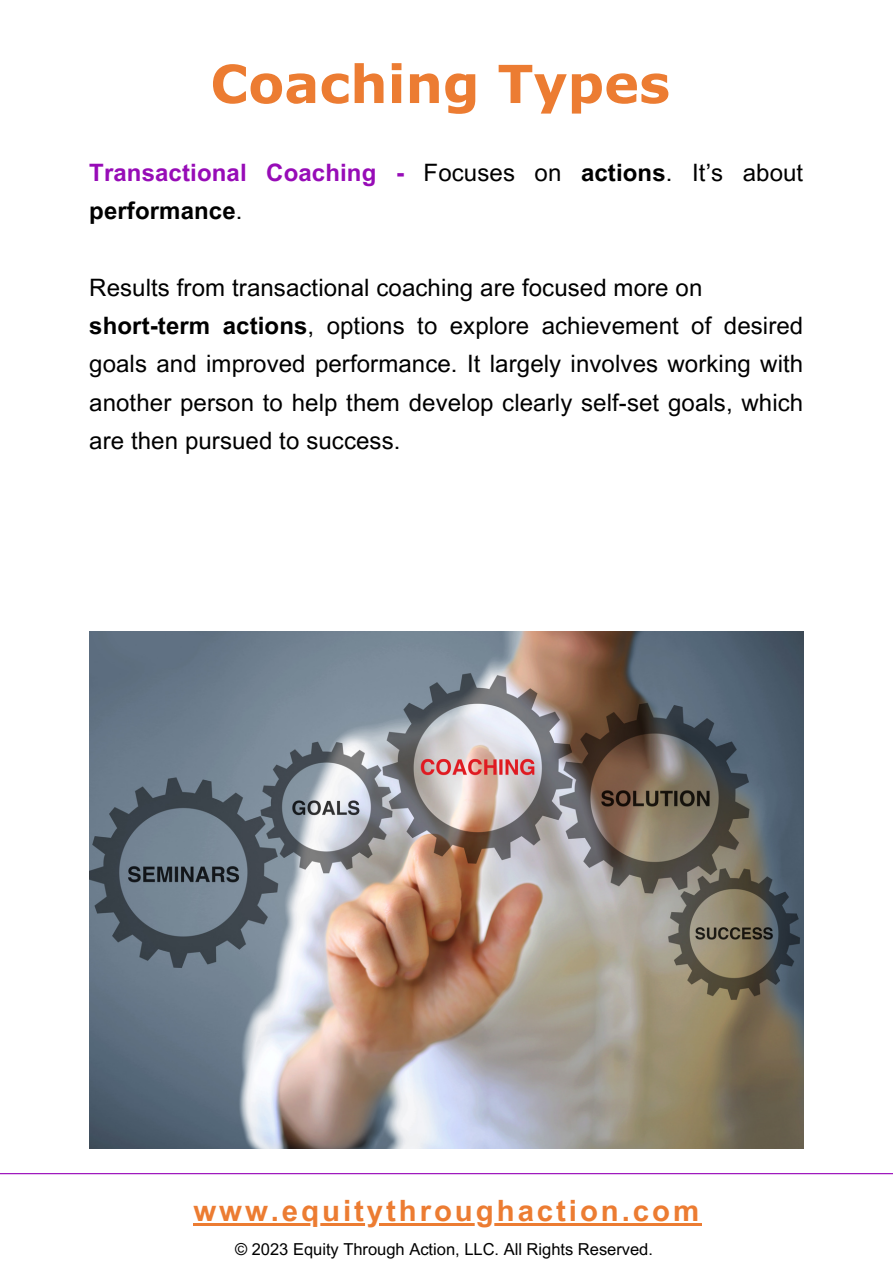
<style>
.page{position:relative;width:893px;height:1264px;background:#fff}
.page>*{position:absolute;margin:0;border:0;box-sizing:border-box;transform-origin:0 0}
.t1{font:700 52.5px "Verdana Pro";color:#ec7c32}
.t2{font:700 29.4px "Arial MT Pro";letter-spacing:.1em;color:#ec7c32}
.t3{font:24px/38.2px "Arial MT Pro";letter-spacing:.005em;color:#000;text-align:justify}
.t4{font:700 24px/38.2px "Arial MT Pro";letter-spacing:.005em;color:#970cb7}
.t5{font:16.5px "Arial MT Pro";color:#000}
.s1{font-weight:400;color:#000}
.s2{color:#000}
.s3{font-weight:700}
</style>
<div class="page">
<hr style="left:0;top:1173px;width:892px;height:1px;background:#9501b7">
<img style="left:89px;top:631px;width:714px;height:517px">
<hr style="left:193px;top:1223px;width:509px;height:2px;background:#ec7c32">
<p class="t1" style="left:210px;top:50px;width:461px">Coaching Types</p>
<p class="t4" style="left:89px;top:156px;width:715px">Transactional Coaching - <span class="s1">Focuses on</span> <span class="s2">actions</span><span class="s1">. It’s about </span><span class="s2">performance</span><span class="s1">.</span></p>
<p class="t3" style="left:89px;top:271px;width:614px">Results from transactional coaching are focused more on</p>
<p class="t3" style="left:89px;top:309px;width:715px"><span class="s3">short-term actions</span>, options to explore achievement of desired goals and improved performance. It largely involves working with another person to help them develop clearly self-set goals, which are then pursued to success.</p>
<p class="t2" style="left:193px;top:1199px;width:507px">www.equitythroughaction.com</p>
<p class="t5" style="left:235px;top:1242px;width:419px">© 2023 Equity Through Action, LLC. All Rights Reserved.</p>
</div>
